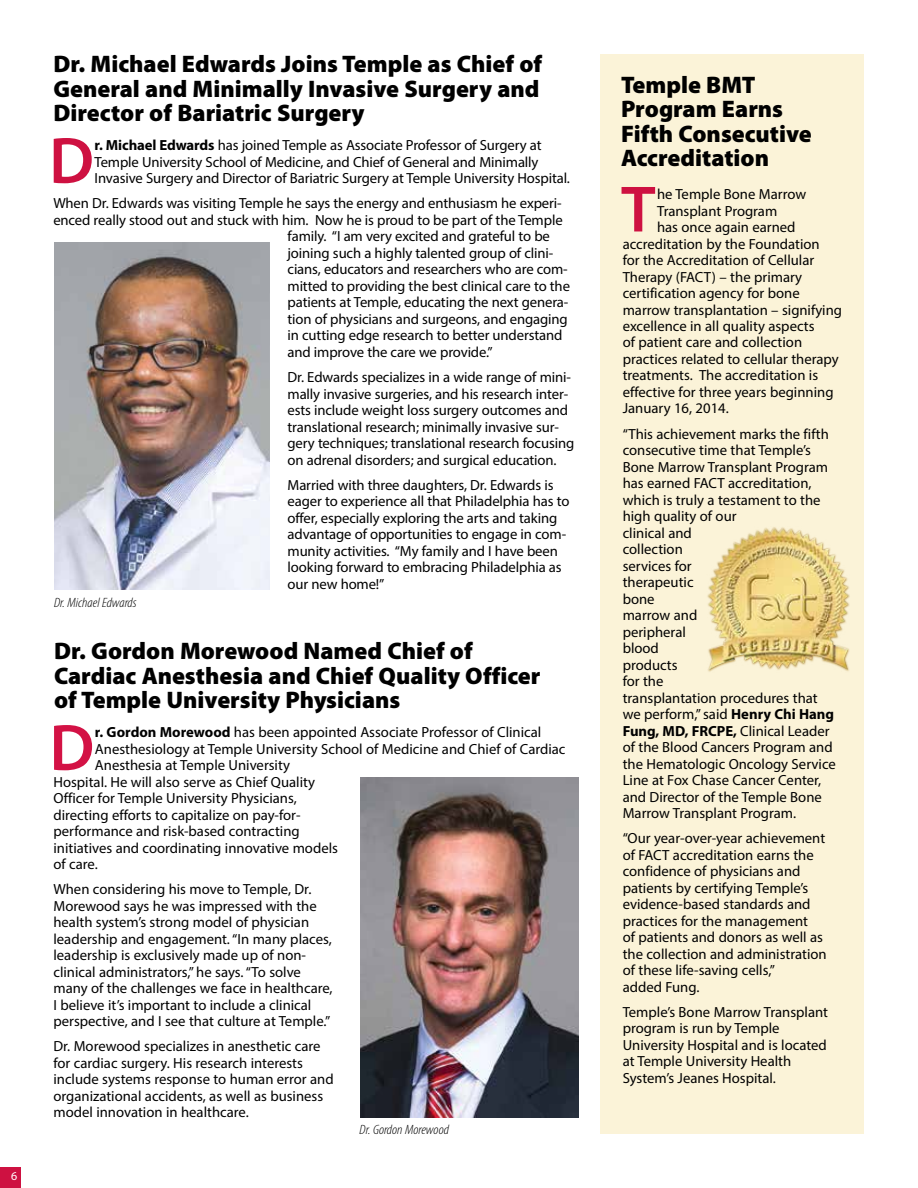
<style>
.page{position:relative;width:918px;height:1188px;background:#fff}
.page>*{position:absolute;margin:0;border:0;box-sizing:border-box;transform-origin:0 0}
.t1{font:600 66px "Myriad Pro";color:#ce1141}
.t2{font:600 66px "Myriad Pro";color:#d31245}
.t3{font:900 24px/24.6px "Myriad Pro";color:#000}
.t4{font:14.7px/16.5px "Myriad Pro";color:#000}
.t5{font:italic 300 condensed 13.5px "Myriad Pro";color:#000;scale:1.1 1}
.t6{font:12px "Myriad Pro";color:#fff}
.s1{font-weight:700}
</style>
<div class="page">
<div style="left:0;top:1168px;width:20px;height:20px;background:#ce1141"></div>
<div style="left:600px;top:54px;width:264px;height:1080px;background:#fbf3d8"></div>
<img style="left:708px;top:528px;width:141px;height:142px">
<img style="left:54px;top:243px;width:215px;height:347px">
<img style="left:360px;top:777px;width:219px;height:341px">
<p class="t6" style="left:11px;top:1168px;width:8px">6</p>
<h2 class="t3" style="left:53px;top:52px;width:490px;text-align:justify">Dr. Michael Edwards Joins Temple as Chief of General and Minimally Invasive Surgery and Director of Bariatric Surgery</h2>
<h1 class="t1" style="left:49px;top:119px;width:47px">D</h1>
<p class="t4" style="left:95px;top:137px;width:477px"><span class="s1">r. Michael Edwards</span> has joined Temple as Associate Professor of Surgery at<br>Temple University School of Medicine, and Chief of General and Minimally<br>Invasive Surgery and Director of Bariatric Surgery at Temple University Hospital.</p>
<p class="t4" style="left:53px;top:195px;width:510px">When Dr. Edwards was visiting Temple he says the energy and enthusiasm he experi-</p>
<p class="t4" style="left:53px;top:212px;width:511px">enced really stood out and stuck with him. Now he is proud to be part of the Temple</p>
<p class="t4" style="left:288px;top:228px;width:264px">family. “I am very excited and grateful to be</p>
<p class="t4" style="left:288px;top:245px;width:267px">joining such a highly talented group of clini-</p>
<p class="t4" style="left:288px;top:261px;width:282px">cians, educators and researchers who are com-</p>
<p class="t4" style="left:288px;top:278px;width:284px">mitted to providing the best clinical care to the</p>
<p class="t4" style="left:288px;top:294px;width:282px">patients at Temple, educating the next genera-</p>
<p class="t4" style="left:288px;top:311px;width:282px">tion of physicians and surgeons, and engaging</p>
<p class="t4" style="left:288px;top:327px;width:276px">in cutting edge research to better understand</p>
<p class="t4" style="left:288px;top:344px;width:207px">and improve the care we provide.”</p>
<p class="t4" style="left:288px;top:369px;width:288px">Dr. Edwards specializes in a wide range of mini&shy;mally invasive surgeries, and his research inter&shy;ests include weight loss surgery outcomes and translational research; minimally invasive sur&shy;gery techniques; translational research focusing on adrenal disorders; and surgical education.</p>
<p class="t4" style="left:288px;top:476px;width:283px">Married with three daughters, Dr. Edwards is eager to experience all that Philadelphia has to offer, especially exploring the arts and taking advantage of opportunities to engage in com&shy;munity activities. “My family and I have been looking forward to embracing Philadelphia as our new home!”</p>
<p class="t5" style="left:54px;top:596px;width:77px">Dr. Michael Edwards</p>
<h2 class="t3" style="left:54px;top:639px;width:488px">Dr. Gordon Morewood Named Chief of<br>Cardiac Anesthesia and Chief Quality Officer of Temple University Physicians</h2>
<h1 class="t2" style="left:49px;top:706px;width:47px">D</h1>
<p class="t4" style="left:95px;top:724px;width:448px"><span class="s1">r. Gordon Morewood</span> has been appointed Associate Professor of Clinical</p>
<p class="t4" style="left:95px;top:740px;width:472px">Anesthesiology at Temple University School of Medicine and Chief of Cardiac</p>
<p class="t4" style="left:95px;top:757px;width:197px">Anesthesia at Temple University</p>
<p class="t4" style="left:53px;top:773px;width:263px">Hospital. He will also serve as Chief Quality</p>
<p class="t4" style="left:53px;top:790px;width:245px">Officer for Temple University Physicians,</p>
<p class="t4" style="left:53px;top:806px;width:249px">directing efforts to capitalize on pay-for-</p>
<p class="t4" style="left:53px;top:823px;width:248px">performance and risk-based contracting</p>
<p class="t4" style="left:53px;top:839px;width:286px">initiatives and coordinating innovative models</p>
<p class="t4" style="left:53px;top:856px;width:46px">of care.</p>
<p class="t4" style="left:53px;top:881px;width:281px">When considering his move to Temple, Dr.<br>Morewood says he was impressed with the health system’s strong model of physician leadership and engagement. “In many places, leadership is exclusively made up of non&shy;clinical administrators,” he says. “To solve many of the challenges we face in healthcare, I believe it’s important to include a clinical perspective, and I see that culture at Temple.”</p>
<p class="t4" style="left:53px;top:1038px;width:282px">Dr. Morewood specializes in anesthetic care for cardiac surgery. His research interests include systems response to human error and organizational accidents, as well as business model innovation in healthcare.</p>
<p class="t5" style="left:360px;top:1123px;width:83px">Dr. Gordon Morewood</p>
<h2 class="t3" style="left:621px;top:72px;width:192px">Temple BMT<br>Program Earns<br>Fifth Consecutive<br>Accreditation</h2>
<p class="t4" style="left:657px;top:186px;width:151px">he Temple Bone Marrow</p>
<p class="t4" style="left:657px;top:202px;width:122px">Transplant Program</p>
<p class="t4" style="left:657px;top:219px;width:140px">has once again earned</p>
<p class="t4" style="left:623px;top:235px;width:199px">accreditation by the Foundation</p>
<p class="t4" style="left:623px;top:252px;width:193px">for the Accreditation of Cellular</p>
<p class="t4" style="left:623px;top:268px;width:181px">Therapy (FACT) – the primary</p>
<p class="t4" style="left:623px;top:285px;width:179px">certification agency for bone</p>
<p class="t4" style="left:623px;top:301px;width:221px">marrow transplantation – signifying</p>
<p class="t4" style="left:623px;top:318px;width:193px">excellence in all quality aspects</p>
<p class="t4" style="left:623px;top:334px;width:181px">of patient care and collection</p>
<p class="t4" style="left:623px;top:351px;width:218px">practices related to cellular therapy</p>
<p class="t4" style="left:623px;top:367px;width:197px">treatments. The accreditation is</p>
<p class="t4" style="left:623px;top:384px;width:212px">effective for three years beginning</p>
<p class="t4" style="left:623px;top:400px;width:108px">January 16, 2014.</p>
<p class="t4" style="left:623px;top:425px;width:215px">“This achievement marks the fifth consecutive time that Temple’s<br>Bone Marrow Transplant Program has earned FACT accreditation, which is truly a testament to the high quality of our<br>clinical and<br>collection<br>services for<br>therapeutic<br>bone<br>marrow and<br>peripheral<br>blood<br>products<br>for the<br>transplantation procedures that we perform,” said <span class="s1">Henry Chi Hang<br>Fung, MD, FRCPE,</span> Clinical Leader of the Blood Cancers Program and the Hematologic Oncology Service<br>Line at Fox Chase Cancer Center, and Director of the Temple Bone<br>Marrow Transplant Program.</p>
<p class="t4" style="left:623px;top:830px;width:206px">“Our year-over-year achievement of FACT accreditation earns the confidence of physicians and patients by certifying Temple’s evidence-based standards and practices for the management<br>of patients and donors as well as the collection and administration of these life-saving cells,”<br>added Fung.</p>
<p class="t4" style="left:623px;top:1004px;width:207px">Temple’s Bone Marrow Transplant program is run by Temple<br>University Hospital and is located at Temple University Health<br>System’s Jeanes Hospital.</p>
<h1 class="t1" style="left:621px;top:167px;width:36px">T</h1>
</div>
